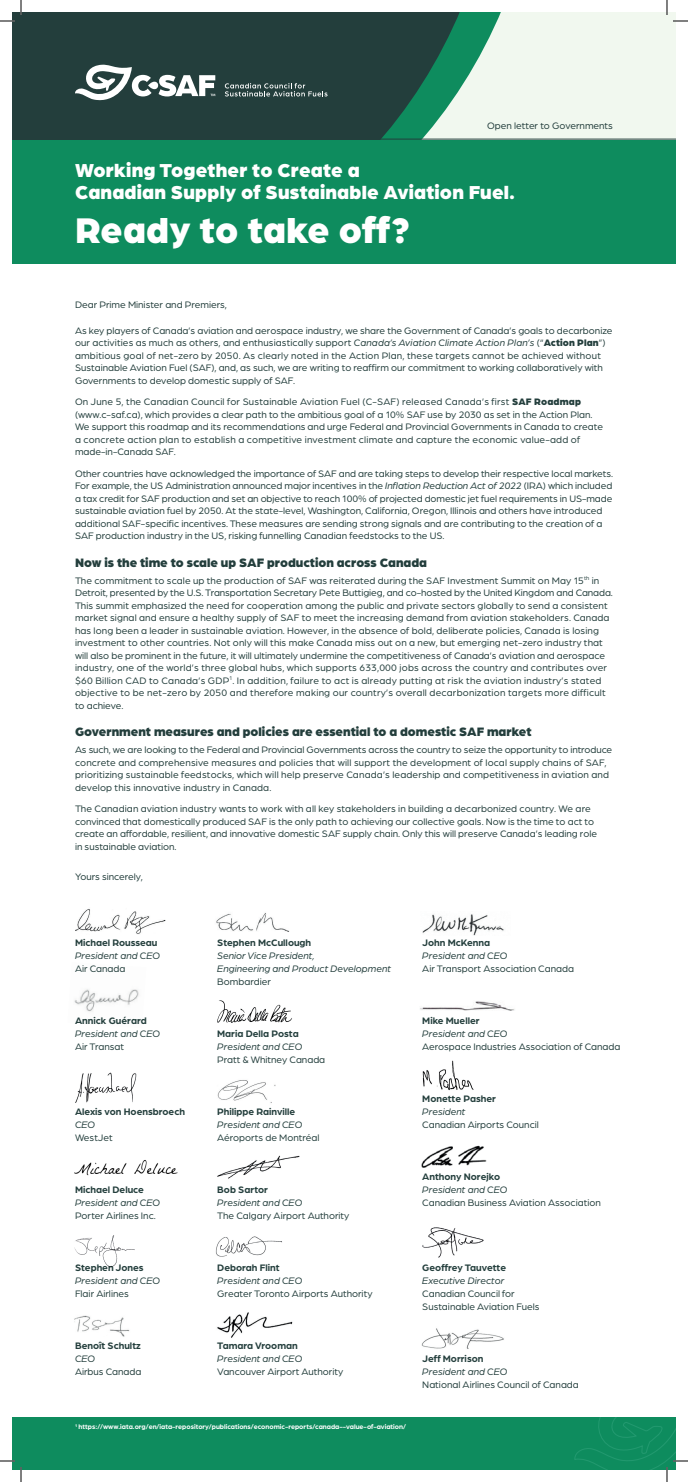
<style>
.page{position:relative;width:688px;height:1482px;background:#fff}
.page>*{position:absolute;margin:0;border:0;box-sizing:border-box;transform-origin:0 0}
.t1{font:900 38px "Arboria";letter-spacing:.01em;color:#fff}
.t2{font:900 20px/22px "Arboria";letter-spacing:.01em;color:#fff}
.t3{font:900 13px "Arboria";color:#233e3c}
.t4{font:10px/12.5px "Arboria";color:#233e3c}
.t5{font:italic 10px/13px "Arboria";color:#233e3c}
.t6{font:700 10px "Arboria";color:#233e3c}
.t7{font:700 7px "Arboria";color:#fff}
.s1{font-style:italic}
.s2{font-weight:900}
</style>
<div class="page">
<div style="left:12px;top:1417px;width:664px;height:53px;background:#0e8c5e"></div>
<div style="left:12px;top:139px;width:664px;height:125px;background:#0e8c5e"></div>
<div style="left:12px;top:12px;width:664px;height:127px;background:#f1f8ef"></div>
<svg style="left:12px;top:12px;width:484px;height:127px;background:#2f524b"></svg>
<hr style="left:12px;top:139px;width:664px;height:1px;background:#233e3c">
<img style="left:75px;top:909px;width:91px;height:25px">
<img style="left:75px;top:1072px;width:62px;height:31px">
<img style="left:74px;top:989px;width:65px;height:23px">
<img style="left:74px;top:1315px;width:56px;height:22px">
<img style="left:217px;top:1080px;width:59px;height:23px">
<img style="left:217px;top:1155px;width:83px;height:24px">
<img style="left:215px;top:1236px;width:67px;height:21px">
<img style="left:217px;top:1312px;width:76px;height:26px">
<img style="left:422px;top:914px;width:82px;height:22px">
<img style="left:422px;top:1061px;width:52px;height:30px">
<img style="left:422px;top:1227px;width:62px;height:31px">
<img style="left:421px;top:1328px;width:83px;height:21px">
<img style="left:420px;top:1001px;width:95px;height:10px">
<img style="left:421px;top:1145px;width:66px;height:23px">
<img style="left:216px;top:913px;width:73px;height:18px">
<img style="left:74px;top:1235px;width:60px;height:32px">
<img style="left:74px;top:1160px;width:104px;height:16px">
<svg style="left:225px;top:83px;width:102px;height:13px"></svg>
<svg style="left:75px;top:65px;width:140px;height:35px"></svg>
<img style="left:217px;top:1000px;width:75px;height:23px">
<svg style="left:0;top:0;width:22px;height:22px"></svg>
<svg style="left:0;top:1460px;width:22px;height:22px"></svg>
<svg style="left:666px;top:0;width:22px;height:22px"></svg>
<svg style="left:574px;top:1417px;width:114px;height:65px"></svg>
<p class="t4" style="left:487px;top:119px;width:127px">Open letter to Governments</p>
<h2 class="t2" style="left:75px;top:158px;width:442px">Working Together to Create a<br>Canadian Supply of Sustainable Aviation Fuel.</h2>
<h1 class="t1" style="left:75px;top:203px;width:336px">Ready to take off?</h1>
<p class="t4" style="left:75px;top:298px;width:153px">Dear Prime Minister and Premiers,</p>
<p class="t4" style="left:75px;top:324px;width:539px">As key players of Canada’s aviation and aerospace industry, we share the Government of Canada’s goals to decarbonize our activities as much as others, and enthusiastically support <span class="s1">Canada’s Aviation Climate Action Plan’s</span> (“<span class="s2">Action Plan</span>”) ambitious goal of net-zero by 2050. As clearly noted in the Action Plan, these targets cannot be achieved without Sustainable Aviation Fuel (SAF), and, as such, we are writing to reaffirm our commitment to working collaboratively with Governments to develop domestic supply of SAF.</p>
<p class="t4" style="left:75px;top:395px;width:529px">On June 5, the Canadian Council for Sustainable Aviation Fuel (C-SAF) released Canada’s first <span class="s2">SAF Roadmap </span>(www.c-saf.ca), which provides a clear path to the ambitious goal of a 10% SAF use by 2030 as set in the Action Plan.<br>We support this roadmap and its recommendations and urge Federal and Provincial Governments in Canada to create a concrete action plan to establish a competitive investment climate and capture the economic value-add of made-in-Canada SAF.</p>
<p class="t4" style="left:75px;top:467px;width:539px">Other countries have acknowledged the importance of SAF and are taking steps to develop their respective local markets.<br>For example, the US Administration announced major incentives in the <span class="s1">Inflation Reduction Act of 2022</span> (IRA) which included a tax credit for SAF production and set an objective to reach 100% of projected domestic jet fuel requirements in US-made sustainable aviation fuel by 2050. At the state-level, Washington, California, Oregon, Illinois and others have introduced additional SAF-specific incentives. These measures are sending strong signals and are contributing to the creation of a SAF production industry in the US, risking funnelling Canadian feedstocks to the US.</p>
<h3 class="t3" style="left:75px;top:553px;width:353px">Now is the time to scale up SAF production across Canada</h3>
<p class="t4" style="left:75px;top:574px;width:539px">The commitment to scale up the production of SAF was reiterated during the SAF Investment Summit on May 15<sup>th</sup> in Detroit, presented by the U.S. Transportation Secretary Pete Buttigieg, and co-hosted by the United Kingdom and Canada.<br>This summit emphasized the need for cooperation among the public and private sectors globally to send a consistent market signal and ensure a healthy supply of SAF to meet the increasing demand from aviation stakeholders. Canada has long been a leader in sustainable aviation. However, in the absence of bold, deliberate policies, Canada is losing investment to other countries. Not only will this make Canada miss out on a new, but emerging net-zero industry that will also be prominent in the future, it will ultimately undermine the competitiveness of Canada’s aviation and aerospace industry, one of the world’s three global hubs, which supports 633,000 jobs across the country and contributes over $60 Billion CAD to Canada’s GDP<sup>1</sup>. In addition, failure to act is already putting at risk the aviation industry’s stated objective to be net-zero by 2050 and therefore making our country’s overall decarbonization targets more difficult to achieve.</p>
<h3 class="t3" style="left:75px;top:722px;width:458px">Government measures and policies are essential to a domestic SAF market</h3>
<p class="t4" style="left:75px;top:743px;width:539px">As such, we are looking to the Federal and Provincial Governments across the country to seize the opportunity to introduce concrete and comprehensive measures and policies that will support the development of local supply chains of SAF, prioritizing sustainable feedstocks, which will help preserve Canada’s leadership and competitiveness in aviation and develop this innovative industry in Canada.</p>
<p class="t4" style="left:75px;top:802px;width:523px">The Canadian aviation industry wants to work with all key stakeholders in building a decarbonized country. We are convinced that domestically produced SAF is the only path to achieving our collective goals. Now is the time to act to create an affordable, resilient, and innovative domestic SAF supply chain. Only this will preserve Canada’s leading role in sustainable aviation.</p>
<p class="t4" style="left:75px;top:870px;width:69px">Yours sincerely,</p>
<p class="t6" style="left:75px;top:935px;width:84px">Michael Rousseau</p>
<p class="t5" style="left:75px;top:948px;width:87px">President and CEO</p>
<p class="t4" style="left:75px;top:962px;width:52px">Air Canada</p>
<p class="t6" style="left:217px;top:936px;width:95px">Stephen McCullough</p>
<p class="t5" style="left:217px;top:949px;width:175px">Senior Vice President,<br>Engineering and Product Development</p>
<p class="t4" style="left:217px;top:975px;width:55px">Bombardier</p>
<p class="t6" style="left:422px;top:936px;width:69px">John McKenna</p>
<p class="t5" style="left:422px;top:949px;width:87px">President and CEO</p>
<p class="t4" style="left:422px;top:962px;width:153px">Air Transport Association Canada</p>
<p class="t6" style="left:75px;top:1013px;width:73px">Annick Guérard</p>
<p class="t5" style="left:75px;top:1026px;width:87px">President and CEO</p>
<p class="t4" style="left:75px;top:1040px;width:51px">Air Transat</p>
<p class="t6" style="left:217px;top:1027px;width:83px">Maria Della Posta</p>
<p class="t5" style="left:217px;top:1040px;width:87px">President and CEO</p>
<p class="t4" style="left:217px;top:1053px;width:110px">Pratt &amp; Whitney Canada</p>
<p class="t6" style="left:422px;top:1014px;width:59px">Mike Mueller</p>
<p class="t5" style="left:422px;top:1027px;width:87px">President and CEO</p>
<p class="t4" style="left:422px;top:1040px;width:199px">Aerospace Industries Association of Canada</p>
<p class="t6" style="left:75px;top:1104px;width:112px">Alexis von Hoensbroech</p>
<p class="t5" style="left:75px;top:1117px;width:22px">CEO</p>
<p class="t4" style="left:75px;top:1131px;width:39px">WestJet</p>
<p class="t6" style="left:217px;top:1105px;width:80px">Philippe Rainville</p>
<p class="t5" style="left:217px;top:1118px;width:87px">President and CEO</p>
<p class="t4" style="left:217px;top:1131px;width:104px">Aéroports de Montréal</p>
<p class="t6" style="left:422px;top:1092px;width:75px">Monette Pasher</p>
<p class="t5" style="left:422px;top:1105px;width:45px">President</p>
<p class="t4" style="left:422px;top:1118px;width:118px">Canadian Airports Council</p>
<p class="t6" style="left:75px;top:1182px;width:70px">Michael Deluce</p>
<p class="t5" style="left:75px;top:1195px;width:87px">President and CEO</p>
<p class="t4" style="left:75px;top:1209px;width:82px">Porter Airlines Inc.</p>
<p class="t6" style="left:217px;top:1183px;width:52px">Bob Sartor</p>
<p class="t5" style="left:217px;top:1196px;width:87px">President and CEO</p>
<p class="t4" style="left:217px;top:1209px;width:134px">The Calgary Airport Authority</p>
<p class="t6" style="left:422px;top:1170px;width:79px">Anthony Norejko</p>
<p class="t5" style="left:422px;top:1183px;width:87px">President and CEO</p>
<p class="t4" style="left:422px;top:1196px;width:180px">Canadian Business Aviation Association</p>
<p class="t6" style="left:75px;top:1260px;width:70px">Stephen Jones</p>
<p class="t5" style="left:75px;top:1273px;width:87px">President and CEO</p>
<p class="t4" style="left:75px;top:1287px;width:55px">Flair Airlines</p>
<p class="t6" style="left:75px;top:1338px;width:67px">Benoît Schultz</p>
<p class="t5" style="left:75px;top:1351px;width:22px">CEO</p>
<p class="t4" style="left:75px;top:1365px;width:68px">Airbus Canada</p>
<p class="t6" style="left:217px;top:1261px;width:64px">Deborah Flint</p>
<p class="t5" style="left:217px;top:1274px;width:87px">President and CEO</p>
<p class="t4" style="left:217px;top:1287px;width:157px">Greater Toronto Airports Authority</p>
<p class="t6" style="left:217px;top:1339px;width:82px">Tamara Vrooman</p>
<p class="t5" style="left:217px;top:1352px;width:87px">President and CEO</p>
<p class="t4" style="left:217px;top:1365px;width:128px">Vancouver Airport Authority</p>
<p class="t7" style="left:75px;top:1422px;width:332px"><sup>1</sup> https://www.iata.org/en/iata-repository/publications/economic-reports/canada--value-of-aviation/</p>
<p class="t6" style="left:422px;top:1261px;width:85px">Geoffrey Tauvette</p>
<p class="t5" style="left:422px;top:1274px;width:84px">Executive Director</p>
<p class="t4" style="left:422px;top:1287px;width:119px;line-height:13px">Canadian Council for<br>Sustainable Aviation Fuels</p>
<p class="t6" style="left:422px;top:1352px;width:63px">Jeff Morrison</p>
<p class="t5" style="left:422px;top:1365px;width:87px">President and CEO</p>
<p class="t4" style="left:422px;top:1378px;width:158px">National Airlines Council of Canada</p>
</div>
